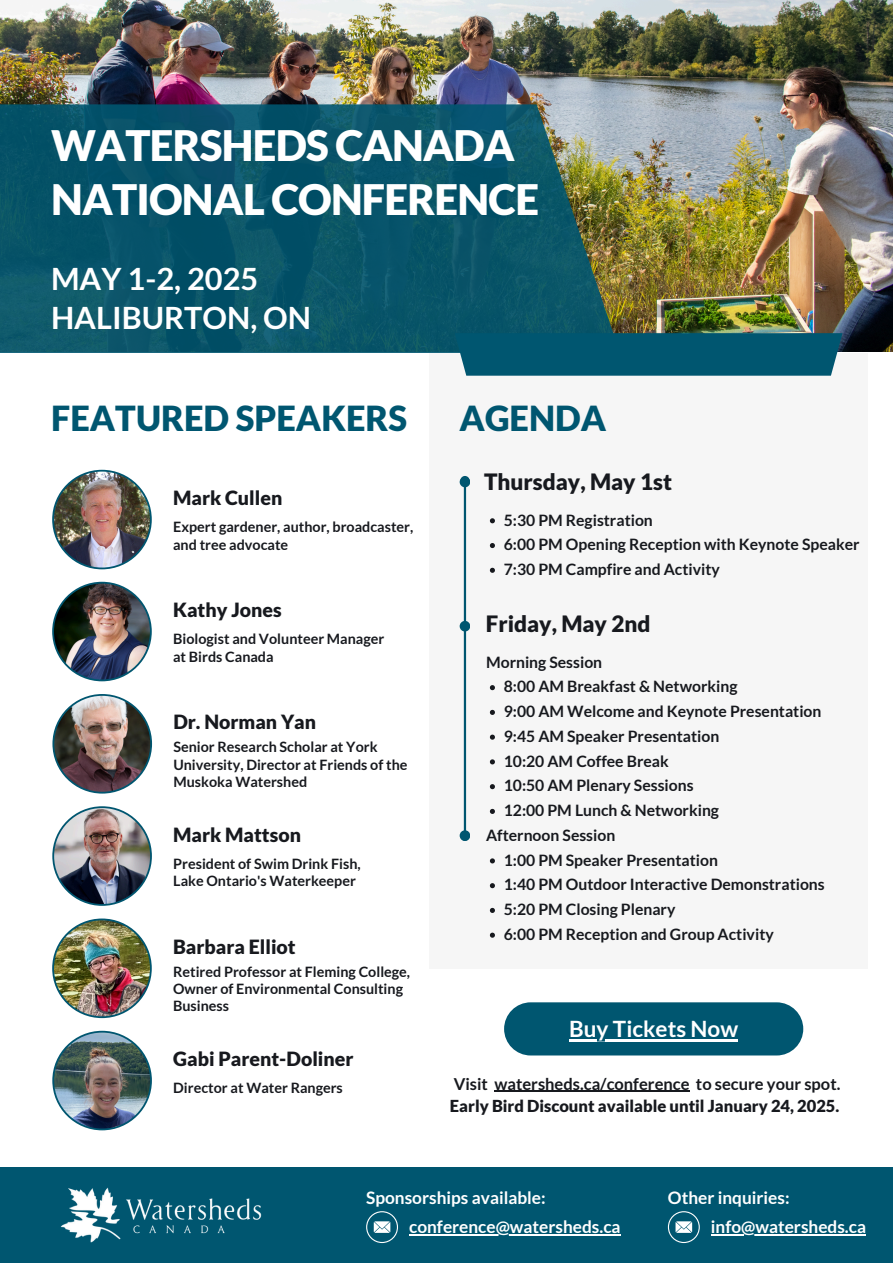
<style>
.page{position:relative;width:893px;height:1263px;background:#fff}
.page>*{position:absolute;margin:0;border:0;box-sizing:border-box;transform-origin:0 0}
.t1{font:900 42px/54px "Lato";letter-spacing:-.02em;color:#fff}
.t2{font:900 34.5px "Lato";color:#005670}
.t3{font:700 30.75px/39.4px "Lato";color:#fff}
.t4{font:900 22.5px "Lato";color:#17191e}
.t5{font:700 22.5px "Lato";color:#fff}
.t6{font:900 19.58px "Lato";color:#17191e}
.t7{font:700 17.25px "Lato";color:#fff}
.t8{font:900 16.5px "Lato";color:#17191e}
.t9{font:700 16.5px "Lato";color:#17191e}
.t10{font:700 15.75px "Lato";color:#17191e}
.t11{font:700 14.33px/17.1px "Lato";color:#17191e}
</style>
<div class="page">
<div style="left:429px;top:353px;width:439px;height:615px;background:#f6f6f6"></div>
<img style="left:0;top:0;width:893px;height:351px">
<div style="left:460px;top:333px;width:382px;height:43px;background:#005670"></div>
<svg style="left:0;top:104px;width:620px;height:249px;fill:#095468"></svg>
<div style="left:0;top:1167px;width:893px;height:96px;background:#005670"></div>
<svg style="left:366px;top:1211px;width:32px;height:32px"></svg>
<div style="left:504px;top:1002px;width:299px;height:53px;background:#005670;border-radius:27px"></div>
<hr style="left:569px;top:1039px;width:169px;height:2px;background:#fff">
<hr style="left:464px;top:484px;width:2px;height:348px;background:#005670">
<div style="left:460px;top:476px;width:9px;height:9px;border:2px solid #005670;border-radius:50%"></div>
<div style="left:459px;top:477px;width:11px;height:10px;background:#005670;border-radius:50%"></div>
<div style="left:459px;top:621px;width:11px;height:10px;background:#005670;border-radius:50%"></div>
<div style="left:459px;top:830px;width:11px;height:11px;background:#005670;border-radius:50%"></div>
<img style="left:60px;top:1187px;width:202px;height:56px">
<img style="left:52px;top:470px;width:100px;height:99px">
<img style="left:52px;top:582px;width:100px;height:99px">
<img style="left:52px;top:694px;width:100px;height:99px">
<img style="left:52px;top:806px;width:100px;height:100px">
<img style="left:52px;top:918px;width:100px;height:100px">
<img style="left:52px;top:1031px;width:100px;height:99px">
<svg style="left:668px;top:1211px;width:32px;height:32px"></svg>
<hr style="left:409px;top:1234px;width:211px;height:2px;background:#fff">
<svg style="left:490px;top:518px;width:5px;height:5px"></svg>
<svg style="left:490px;top:543px;width:5px;height:5px"></svg>
<svg style="left:490px;top:568px;width:5px;height:5px"></svg>
<svg style="left:490px;top:685px;width:5px;height:5px"></svg>
<svg style="left:490px;top:710px;width:5px;height:5px"></svg>
<svg style="left:490px;top:735px;width:5px;height:5px"></svg>
<svg style="left:490px;top:759px;width:5px;height:5px"></svg>
<svg style="left:490px;top:784px;width:5px;height:5px"></svg>
<svg style="left:490px;top:809px;width:5px;height:5px"></svg>
<svg style="left:490px;top:858px;width:5px;height:5px"></svg>
<svg style="left:490px;top:883px;width:5px;height:5px"></svg>
<svg style="left:490px;top:908px;width:5px;height:5px"></svg>
<svg style="left:490px;top:933px;width:5px;height:5px"></svg>
<hr style="left:494px;top:1091px;width:195px;height:1px;background:#17191e">
<hr style="left:711px;top:1234px;width:126px;height:2px;background:#fff">
<hr style="left:837px;top:1234px;width:29px;height:2px;background:#fff">
<p class="t1" style="left:51px;top:117px;width:489px">WATERSHEDS CANADA<br>NATIONAL CONFERENCE</p>
<h6 class="t3" style="left:51px;top:258px;width:261px">MAY 1-2, 2025<br>HALIBURTON, ON</h6>
<p class="t2" style="left:51px;top:397px;width:357px">FEATURED SPEAKERS</p>
<h3 class="t6" style="left:173px;top:486px;width:111px">Mark Cullen</h3>
<h2 class="t11" style="left:173px;top:518px;width:242px">Expert gardener, author, broadcaster, and tree advocate</h2>
<h4 class="t6" style="left:173px;top:598px;width:110px">Kathy Jones</h4>
<p class="t11" style="left:173px;top:630px;width:213px">Biologist and Volunteer Manager</p>
<p class="t11" style="left:173px;top:647px;width:102px">at Birds Canada</p>
<h5 class="t6" style="left:173px;top:710px;width:144px">Dr. Norman Yan</h5>
<p class="t11" style="left:173px;top:738px;width:236px">Senior Research Scholar at York<br>University, Director at Friends of the<br>Muskoka Watershed</p>
<h6 class="t6" style="left:173px;top:822px;width:129px">Mark Mattson</h6>
<p class="t11" style="left:173px;top:855px;width:189px">President of Swim Drink Fish,</p>
<p class="t11" style="left:173px;top:872px;width:184px">Lake Ontario's Waterkeeper</p>
<h4 class="t6" style="left:173px;top:934px;width:124px">Barbara Elliot</h4>
<p class="t11" style="left:173px;top:963px;width:238px">Retired Professor at Fleming College,</p>
<h5 class="t11" style="left:173px;top:980px;width:231px">Owner of Environmental Consulting<br>Business</h5>
<h6 class="t6" style="left:173px;top:1047px;width:182px">Gabi Parent-Doliner</h6>
<p class="t11" style="left:173px;top:1079px;width:171px">Director at Water Rangers</p>
<p class="t2" style="left:459px;top:397px;width:148px">AGENDA</p>
<p class="t4" style="left:484px;top:468px;width:189px">Thursday, May 1st</p>
<p class="t10" style="left:504px;top:510px;width:151px">5:30 PM Registration</p>
<p class="t10" style="left:504px;top:535px;width:357px">6:00 PM Opening Reception with Keynote Speaker</p>
<h2 class="t10" style="left:504px;top:559px;width:218px">7:30 PM Campfire and Activity</h2>
<p class="t4" style="left:486px;top:610px;width:166px">Friday, May 2nd</p>
<h5 class="t10" style="left:486px;top:652px;width:118px">Morning Session</h5>
<p class="t10" style="left:504px;top:677px;width:235px">8:00 AM Breakfast &amp; Networking</p>
<p class="t10" style="left:504px;top:702px;width:319px">9:00 AM Welcome and Keynote Presentation</p>
<h5 class="t10" style="left:504px;top:726px;width:217px">9:45 AM Speaker Presentation</h5>
<p class="t10" style="left:504px;top:751px;width:166px">10:20 AM Coffee Break</p>
<p class="t10" style="left:504px;top:776px;width:191px">10:50 AM Plenary Sessions</p>
<p class="t10" style="left:504px;top:801px;width:217px">12:00 PM Lunch &amp; Networking</p>
<h5 class="t10" style="left:486px;top:825px;width:131px">Afternoon Session</h5>
<p class="t10" style="left:504px;top:850px;width:216px">1:00 PM Speaker Presentation</p>
<p class="t10" style="left:504px;top:875px;width:322px">1:40 PM Outdoor Interactive Demonstrations</p>
<h5 class="t10" style="left:504px;top:900px;width:173px">5:20 PM Closing Plenary</h5>
<p class="t10" style="left:504px;top:924px;width:271px">6:00 PM Reception and Group Activity</p>
<p class="t5" style="left:569px;top:1015px;width:170px">Buy Tickets Now</p>
<p class="t9" style="left:454px;top:1073px;width:388px">Visit watersheds.ca/conference to secure your spot.</p>
<p class="t8" style="left:450px;top:1096px;width:391px">Early Bird Discount available until January 24, 2025.</p>
<h6 class="t7" style="left:366px;top:1186px;width:181px">Sponsorships available:</h6>
<p class="t7" style="left:668px;top:1186px;width:123px">Other inquiries:</p>
<h6 class="t7" style="left:711px;top:1216px;width:157px">info@watersheds.ca</h6>
<p class="t7" style="left:409px;top:1216px;width:213px">conference@watersheds.ca</p>
</div>
